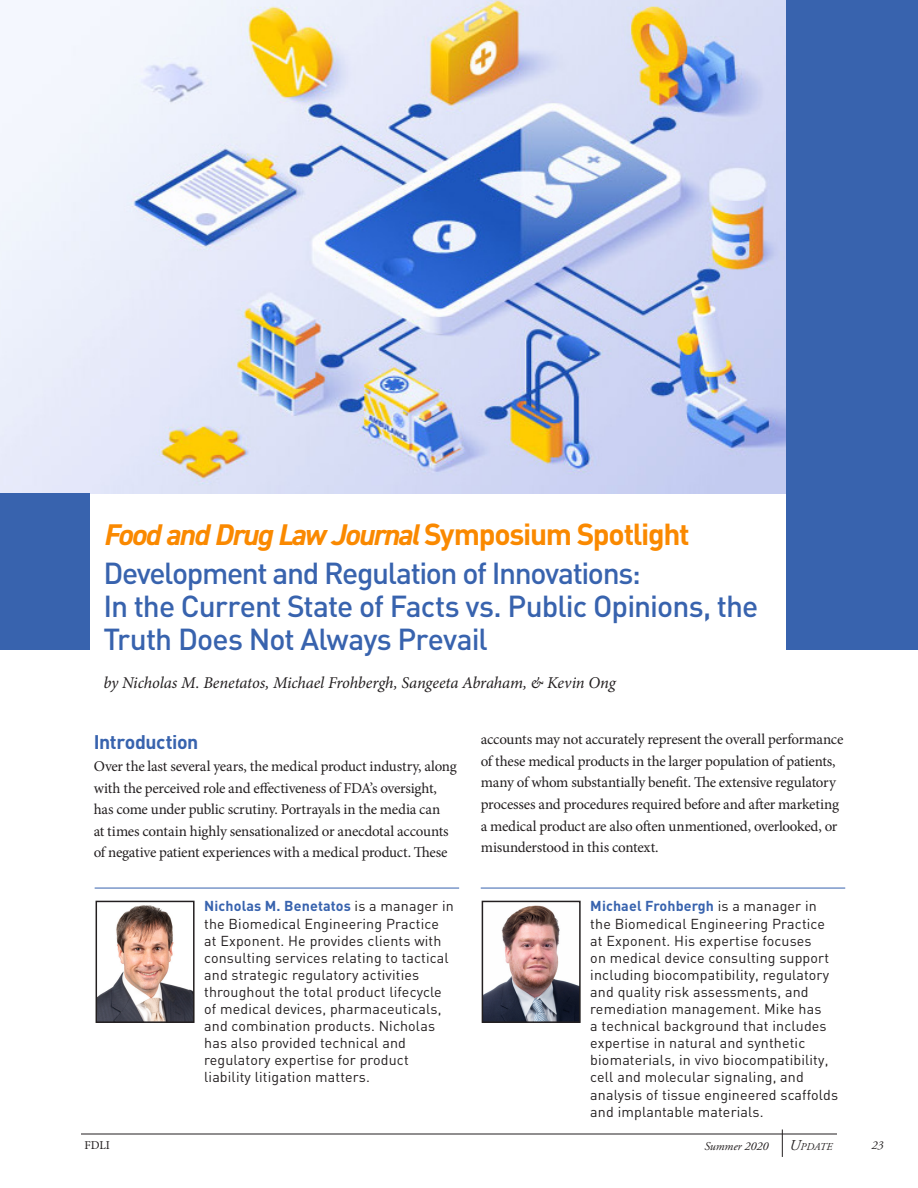
<style>
.page{position:relative;width:918px;height:1188px;background:#fff}
.page>*{position:absolute;margin:0;border:0;box-sizing:border-box;transform-origin:0 0}
.Main___Headline{font:500 30px/33px "DIN";letter-spacing:-.035em;color:#3863ae}
.Main___Headline-2{font:italic 700 30px "DIN2014";letter-spacing:-.045em;color:#fa8900}
.Main___Subhead{font:700 19.5px "DIN";letter-spacing:-.025em;color:#3863ae}
.Main___Headline-3{font:italic 16.5px "Minion Pro";letter-spacing:-.01em;color:#231f20}
.Main___Body_copy_no{font:15px/21.6px "Minion Pro";letter-spacing:-.015em;color:#231f20}
.Author_Bio{font:14.25px/17.1px "DIN";letter-spacing:.01em;color:#231f20}
.t1{font:italic 12px "Adobe Garamond Pro";color:#231f20}
.t2{font:12px "Minion Pro";color:#231f20}
.t3{font:italic 10.5px "Adobe Garamond Pro";color:#231f20}
.s1{font-family:"DIN";font-style:normal}
.s2{font-weight:700;color:#3863ae}
.s3{font-size:15px}
</style>
<div class="page">
<hr style="left:81px;top:1134px;width:756px;height:1px;background:#231f20">
<svg style="left:782px;top:1130px;width:1px;height:27px"></svg>
<img style="left:0;top:0;width:787px;height:493px">
<div style="left:787px;top:0;width:131px;height:650px;background:#3863ae"></div>
<div style="left:0;top:493px;width:90px;height:157px;background:#3863ae"></div>
<img style="left:99px;top:905px;width:93px;height:115px">
<div style="left:96px;top:901px;width:99px;height:122px;border:2px solid #231f20"></div>
<hr style="left:95px;top:888px;width:364px;height:1px;background:#3863ae">
<img style="left:485px;top:905px;width:93px;height:115px">
<div style="left:482px;top:901px;width:99px;height:122px;border:2px solid #231f20"></div>
<hr style="left:481px;top:888px;width:364px;height:1px;background:#3863ae">
<p class="Main___Headline-2" style="left:103px;top:515px;width:588px">Food and Drug Law Journal <span class="s1">Symposium Spotlight</span></p>
<p class="Main___Headline" style="left:103px;top:556px;width:656px">Development and Regulation of Innovations:<br>In the Current State of Facts vs. Public Opinions, the<br>Truth Does Not Always Prevail</p>
<p class="Main___Headline-3" style="left:103px;top:672px;width:514px">by Nicholas M. Benetatos, Michael Frohbergh, Sangeeta Abraham, &amp; Kevin Ong</p>
<p class="Main___Subhead" style="left:94px;top:730px;width:106px">Introduction</p>
<p class="Main___Body_copy_no" style="left:94px;top:755px;width:365px">Over the last several years, the medical product industry, along with the perceived role and effectiveness of FDA’s oversight, has come under public scrutiny. Portrayals in the media can<br>at times contain highly sensationalized or anecdotal accounts of negative patient experiences with a medical product. These</p>
<p class="Main___Body_copy_no" style="left:481px;top:729px;width:364px">accounts may not accurately represent the overall performance of these medical products in the larger population of patients, many of whom substantially benefit. The extensive regulatory processes and procedures required before and after marketing a medical product are also often unmentioned, overlooked, or misunderstood in this context.</p>
<p class="Author_Bio" style="left:204px;top:897px;width:251px"><span class="s2">Nicholas M. Benetatos</span> is a manager in the Biomedical Engineering Practice at Exponent. He provides clients with consulting services relating to tactical and strategic regulatory activities throughout the total product lifecycle of medical devices, pharmaceuticals, and combination products. Nicholas has also provided technical and regulatory expertise for product liability litigation matters.</p>
<p class="Author_Bio" style="left:590px;top:897px;width:249px"><span class="s2">Michael Frohbergh</span> is a manager in the Biomedical Engineering Practice at Exponent. His expertise focuses<br>on medical device consulting support including biocompatibility, regulatory and quality risk assessments, and remediation management. Mike has<br>a technical background that includes expertise in natural and synthetic biomaterials, in vivo biocompatibility, cell and molecular signaling, and analysis of tissue engineered scaffolds and implantable materials.</p>
<p class="t2" style="left:84px;top:1138px;width:27px">FDLI</p>
<p class="t1" style="left:705px;top:1139px;width:66px">Summer 2020</p>
<p class="t3" style="left:790px;top:1140px;width:44px"><span class="s3">U</span>pdate</p>
<p class="t1" style="left:872px;top:1138px;width:13px">23</p>
</div>
